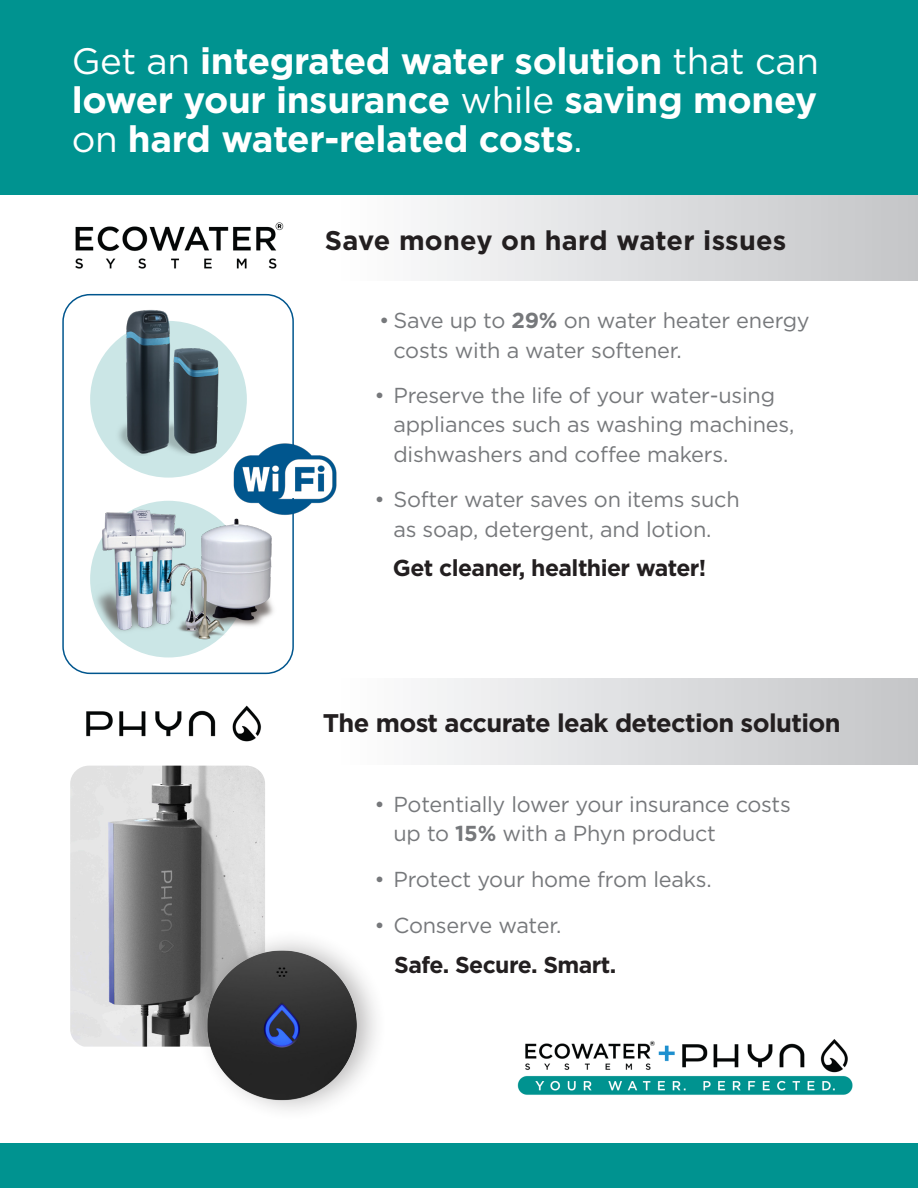
<style>
.page{position:relative;width:918px;height:1188px;background:#fff}
.page>*{position:absolute;margin:0;border:0;box-sizing:border-box;transform-origin:0 0}
.t1{font:700 36.75px/39px "Gotham";letter-spacing:-.01em;color:#fff;text-align:justify}
.t2{font:700 27px "Gotham";letter-spacing:.01em;color:#231f20}
.t3{font:700 25.5px "Gotham";letter-spacing:-.025em;color:#231f20}
.t4{font:700 22.95px "Gotham";letter-spacing:-.025em;color:#231f20}
.t5{font:21.6px/29.2px "Gotham";letter-spacing:-.01em;color:#76787b}
.s1{font-weight:400}
.s2{font-weight:700}
</style>
<div class="page">
<div style="left:335px;top:194px;width:583px;height:87px;background:linear-gradient(to right,#fefefe,#c3c5c7)"></div>
<div style="left:335px;top:678px;width:583px;height:87px;background:linear-gradient(to right,#fefefe,#c3c5c7)"></div>
<img style="left:517px;top:1039px;width:336px;height:56px">
<img style="left:86px;top:705px;width:176px;height:37px">
<img style="left:75px;top:222px;width:209px;height:47px">
<img style="left:70px;top:766px;width:195px;height:281px">
<div style="left:195px;top:928px;width:193px;height:194px;background:#231f20;opacity:.32"></div>
<img style="left:189px;top:945px;width:185px;height:163px">
<div style="left:0;top:0;width:918px;height:194px;background:#009390"></div>
<div style="left:0;top:1143px;width:918px;height:45px;background:#009390"></div>
<div style="left:90px;top:321px;width:157px;height:157px;background:#cbe6e6;border-radius:50%"></div>
<img style="left:116px;top:293px;width:112px;height:162px">
<img style="left:90px;top:500px;width:184px;height:158px">
<div style="left:62px;top:294px;width:232px;height:380px;border:2px solid #00568e;border-radius:27px"></div>
<img style="left:228px;top:441px;width:109px;height:80px">
<p class="t1" style="left:72px;top:41px;width:749px"><span class="s1">Get an</span> integrated water solution <span class="s1">that can </span>lower your insurance <span class="s1">while</span> saving money <span class="s1">on</span> hard water-related costs<span class="s1">.</span></p>
<p class="t2" style="left:325px;top:223px;width:463px">Save money on hard water issues</p>
<p class="t5" style="left:393px;top:306px;width:418px;text-indent:-14px">• Save up to <span class="s2">29%</span> on water heater energy costs with a water softener.</p>
<p class="t5" style="left:393px;top:381px;width:402px;text-indent:-19px">• Preserve the life of your water-using appliances such as washing machines, dishwashers and coffee makers.</p>
<p class="t5" style="left:374px;top:485px;width:367px;text-align:center">• Softer water saves on items such as soap, detergent, and lotion.</p>
<p class="t4" style="left:393px;top:553px;width:315px">Get cleaner, healthier water!</p>
<p class="t3" style="left:323px;top:706px;width:519px">The most accurate leak detection solution</p>
<p class="t5" style="left:393px;top:789px;width:399px;text-indent:-19px">• Potentially lower your insurance costs up to <span class="s2">15%</span> with a Phyn product</p>
<p class="t5" style="left:374px;top:864px;width:339px">• Protect your home from leaks.</p>
<p class="t5" style="left:374px;top:910px;width:188px">• Conserve water.</p>
<p class="t4" style="left:394px;top:949px;width:224px">Safe. Secure. Smart.</p>
</div>
